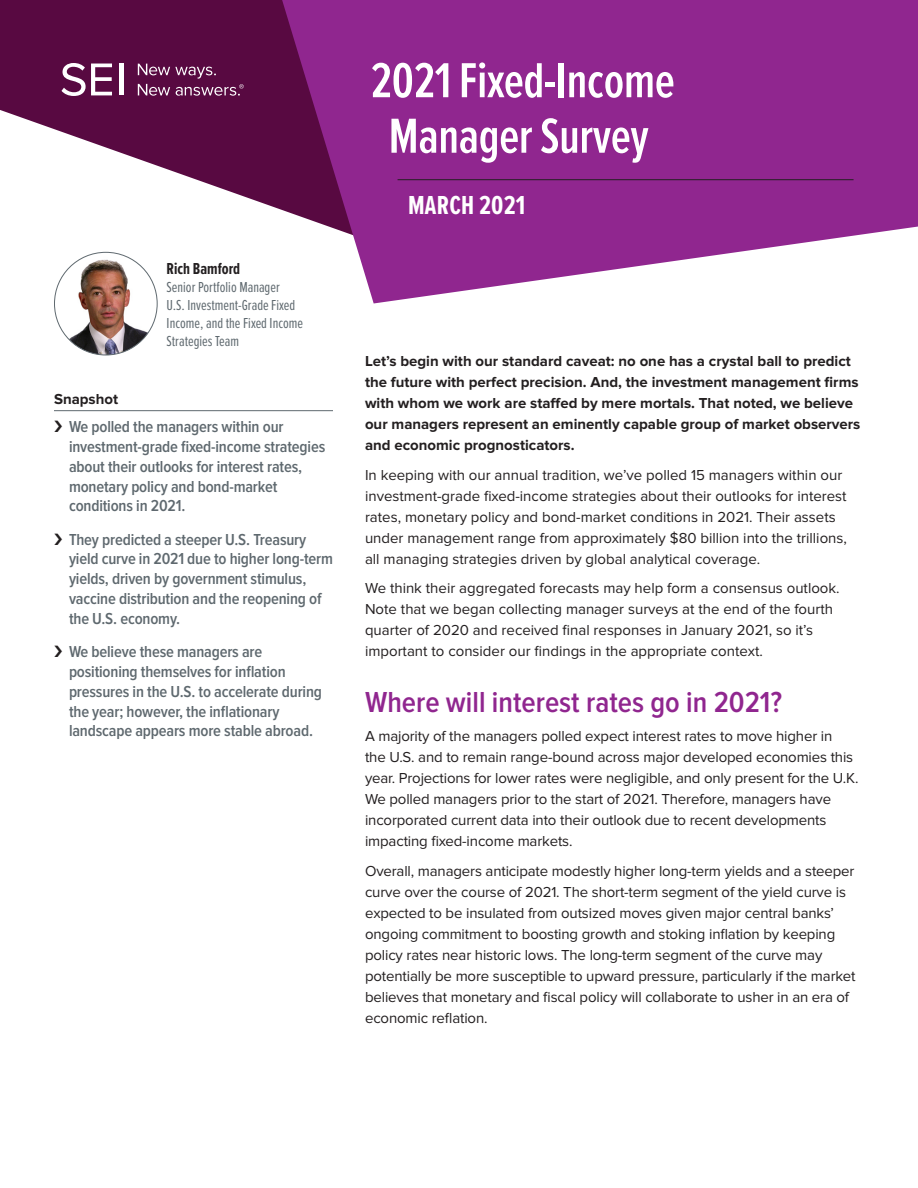
<style>
.page{position:relative;width:918px;height:1188px;background:#fff}
.page>*{position:absolute;margin:0;border:0;box-sizing:border-box;transform-origin:0 0}
.t1{font:600 51px/55.5px "Proxima Nova Ex Cn";letter-spacing:-.005em;color:#fff;text-align:center}
.Head_body_P{font:600 30px "Proxima Nova Cond";color:#90268f}
.Month_and_Year{font:700 27px "Proxima Nova Ex Cn";letter-spacing:.01em;color:#fff}
.t2{font:600 16.5px/19.8px "Proxima Nova Cond";letter-spacing:-.01em;color:#5f696f}
.Author_Name{font:700 16.5px "Proxima Nova Ex Cn";color:#231f20}
.Body_Copy__10pt__R{font:15px/21px "Proxima Nova";letter-spacing:-.01em;color:#231f20}
.Body_Copy__10pt__R-2{font:700 15px/21px "Proxima Nova";color:#231f20}
.Supporting_Info{font:15px/18px "Proxima Nova Ex Cn";color:#5f696f}
.Snapshots{font:700 15px "Proxima Nova";color:#231f20}
</style>
<div class="page">
<svg style="left:0;top:0;width:282px;height:254px;fill:#580941"></svg>
<svg style="left:282px;top:0;width:636px;height:303px;background:#9d439b"></svg>
<div style="left:119px;top:64px;width:5px;height:31px;background:#fff"></div>
<svg style="left:62px;top:63px;width:50px;height:33px"></svg>
<svg style="left:138px;top:64px;width:106px;height:32px;background:#72305f"></svg>
<hr style="left:54px;top:410px;width:279px;height:1px;background:#5f696f">
<img style="left:54px;top:254px;width:103px;height:101px">
<hr style="left:398px;top:179px;width:456px;height:1px;background:#231f20">
<p class="Author_Name" style="left:167px;top:257px;width:75px">Rich Bamford</p>
<p class="Supporting_Info" style="left:167px;top:278px;width:138px">Senior Portfolio Manager<br>U.S. Investment-Grade Fixed<br>Income, and the Fixed Income<br>Strategies Team</p>
<p class="Snapshots" style="left:54px;top:390px;width:66px">Snapshot</p>
<p class="t2" style="left:69px;top:417px;width:258px">We polled the managers within our investment-grade fixed-income strategies about their outlooks for interest rates, monetary policy and bond-market conditions in 2021.</p>
<p class="t2" style="left:69px;top:530px;width:266px">They predicted a steeper U.S. Treasury yield curve in 2021 due to higher long-term yields, driven by government stimulus, vaccine distribution and the reopening of the U.S. economy.</p>
<p class="t2" style="left:69px;top:642px;width:255px">We believe these managers are positioning themselves for inflation pressures in the U.S. to accelerate during the year; however, the inflationary landscape appears more stable abroad.</p>
<p class="t1" style="left:371px;top:51px;width:306px">2021 Fixed-Income<br>Manager Survey</p>
<p class="Month_and_Year" style="left:408px;top:185px;width:119px">MARCH 2021</p>
<p class="Body_Copy__10pt__R-2" style="left:365px;top:351px;width:497px">Let’s begin with our standard caveat: no one has a crystal ball to predict the future with perfect precision. And, the investment management firms with whom we work are staffed by mere mortals. That noted, we believe our managers represent an eminently capable group of market observers and economic prognosticators.</p>
<p class="Body_Copy__10pt__R" style="left:365px;top:464px;width:483px">In keeping with our annual tradition, we’ve polled 15 managers within our investment-grade fixed-income strategies about their outlooks for interest rates, monetary policy and bond-market conditions in 2021. Their assets under management range from approximately $80 billion into the trillions, all managing strategies driven by global analytical coverage.</p>
<p class="Body_Copy__10pt__R" style="left:365px;top:578px;width:476px">We think their aggregated forecasts may help form a consensus outlook.<br>Note that we began collecting manager surveys at the end of the fourth quarter of 2020 and received final responses in January 2021, so it’s important to consider our findings in the appropriate context.</p>
<p class="Head_body_P" style="left:365px;top:685px;width:419px">Where will interest rates go in 2021?</p>
<p class="Body_Copy__10pt__R" style="left:365px;top:726px;width:495px">A majority of the managers polled expect interest rates to move higher in<br>the U.S. and to remain range-bound across major developed economies this year. Projections for lower rates were negligible, and only present for the U.K.<br>We polled managers prior to the start of 2021. Therefore, managers have incorporated current data into their outlook due to recent developments impacting fixed-income markets.</p>
<p class="Body_Copy__10pt__R" style="left:365px;top:861px;width:492px">Overall, managers anticipate modestly higher long-term yields and a steeper curve over the course of 2021. The short-term segment of the yield curve is expected to be insulated from outsized moves given major central banks’ ongoing commitment to boosting growth and stoking inflation by keeping policy rates near historic lows. The long-term segment of the curve may potentially be more susceptible to upward pressure, particularly if the market believes that monetary and fiscal policy will collaborate to usher in an era of economic reflation.</p>
</div>
